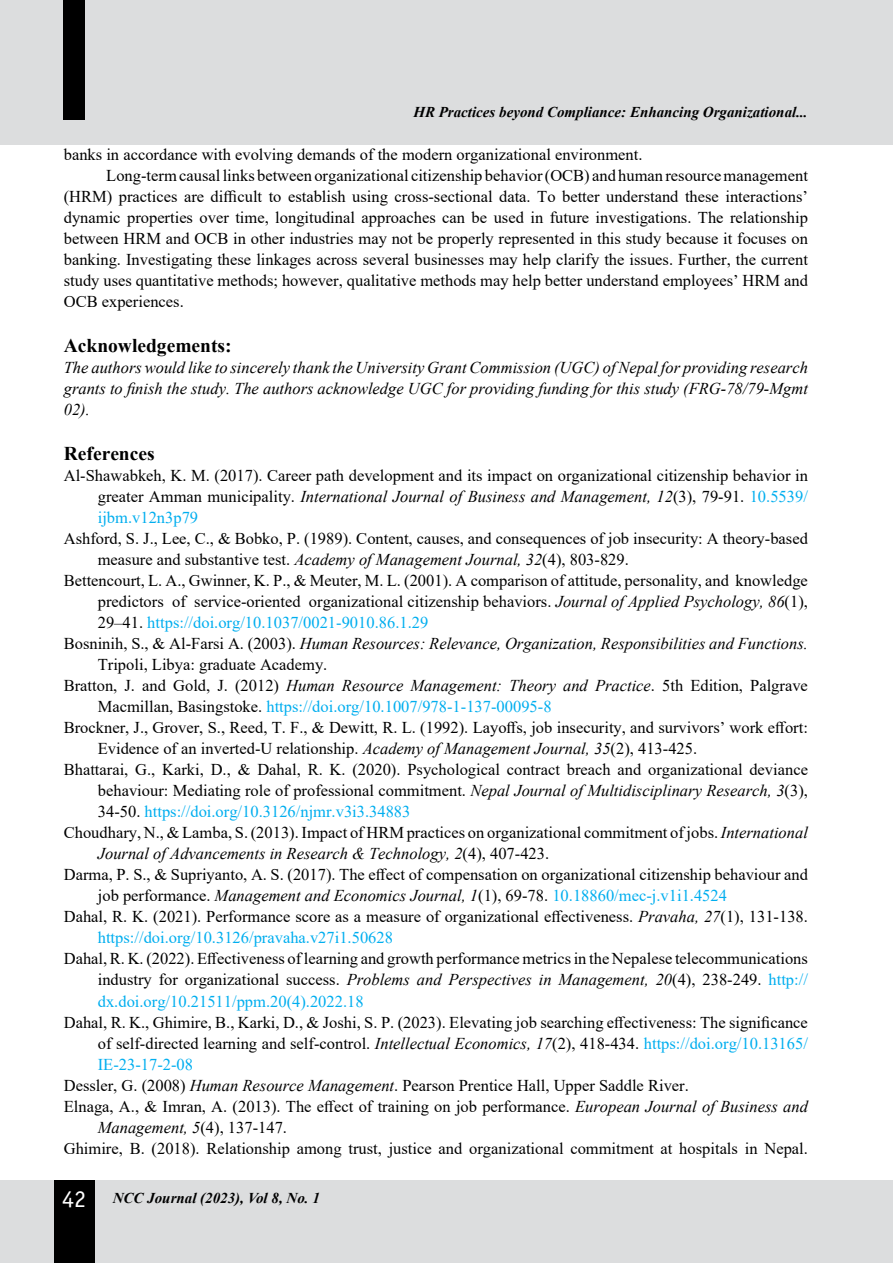
<style>
.page{position:relative;width:893px;height:1263px;background:#fff}
.page>*{position:absolute;margin:0;border:0;box-sizing:border-box;transform-origin:0 0}
.t1{font:700 19.5px "Times New Roman";color:#000}
.t2{font:16.5px/21px "Times New Roman";color:#000;text-align:justify}
.t3{font:italic 16.5px/21px "Times New Roman";color:#000;text-align:justify}
.t4{font:16.5px "Times New Roman";color:#00aeef}
.t5{font:italic 700 15px "Times New Roman";color:#000}
.s1{font-style:italic}
.s2{color:#00aeef}
.s3{color:#000}
.s4{font-style:normal}
.s5{font-style:normal;color:#00aeef}
.s6{font-family:"Officina Sans Std";font-weight:400;font-style:normal;font-size:24px;color:#fff}
</style>
<div class="page">
<div style="left:0;top:0;width:893px;height:145px;background:#dcddde"></div>
<div style="left:0;top:1180px;width:893px;height:83px;background:#dcddde"></div>
<div style="left:63px;top:0;width:22px;height:120px;background:#000"></div>
<div style="left:54px;top:1180px;width:40px;height:83px;background:#000"></div>
<p class="t5" style="left:413px;top:102px;width:396px">HR Practices beyond Compliance: Enhancing Organizational...</p>
<p class="t2" style="left:64px;top:144px;width:580px">banks in accordance with evolving demands of the modern organizational environment.</p>
<p class="t2" style="left:106px;top:165px;width:703px">Long-term causal links between organizational citizenship behavior (OCB) and human resource management</p>
<p class="t2" style="left:64px;top:186px;width:746px">(HRM) practices are difficult to establish using cross-sectional data. To better understand these interactions’</p>
<p class="t2" style="left:64px;top:207px;width:746px">dynamic properties over time, longitudinal approaches can be used in future investigations. The relationship</p>
<p class="t2" style="left:64px;top:228px;width:746px">between HRM and OCB in other industries may not be properly represented in this study because it focuses on</p>
<p class="t2" style="left:64px;top:249px;width:746px">banking. Investigating these linkages across several businesses may help clarify the issues. Further, the current</p>
<p class="t2" style="left:64px;top:270px;width:746px">study uses quantitative methods; however, qualitative methods may help better understand employees’ HRM and</p>
<p class="t2" style="left:64px;top:291px;width:122px">OCB experiences.</p>
<p class="t1" style="left:64px;top:332px;width:169px">Acknowledgements:</p>
<p class="t3" style="left:64px;top:357px;width:746px">The authors would like to sincerely thank the University Grant Commission (UGC) of Nepal for providing research grants to finish the study. The authors acknowledge UGC for providing funding for this study (FRG-78/79-Mgmt 02).</p>
<p class="t1" style="left:64px;top:440px;width:92px">References</p>
<p class="t2" style="left:98px;top:465px;width:712px;text-indent:-34px">Al-Shawabkeh, K. M. (2017). Career path development and its impact on organizational citizenship behavior in greater Amman municipality. <span class="s1">International Journal of Business and Management, 12</span>(3), 79-91. <span class="s2">10.5539/ ijbm.v12n3p79</span></p>
<p class="t2" style="left:64px;top:528px;width:746px">Ashford, S. J., Lee, C., &amp; Bobko, P. (1989). Content, causes, and consequences of job insecurity: A theory-based</p>
<p class="t2" style="left:98px;top:549px;width:533px">measure and substantive test. <span class="s1">Academy of Management Journal, 32</span>(4), 803-829.</p>
<p class="t2" style="left:64px;top:570px;width:746px">Bettencourt, L. A., Gwinner, K. P., &amp; Meuter, M. L. (2001). A comparison of attitude, personality, and knowledge</p>
<p class="t2" style="left:98px;top:591px;width:712px">predictors of service-oriented organizational citizenship behaviors. <span class="s1">Journal of Applied Psychology, 86</span>(1),</p>
<p class="t4" style="left:98px;top:611px;width:332px"><span class="s3">29–41.</span> https://doi.org/10.1037/0021-9010.86.1.29</p>
<p class="t3" style="left:64px;top:633px;width:746px"><span class="s4">Bosninih, S., &amp; Al-Farsi A. (2003).</span> Human Resources: Relevance, Organization, Responsibilities and Functions.</p>
<p class="t2" style="left:98px;top:654px;width:231px">Tripoli, Libya: graduate Academy.</p>
<p class="t2" style="left:64px;top:675px;width:746px">Bratton, J. and Gold, J. (2012) <span class="s1">Human Resource Management: Theory and Practice</span>. 5th Edition, Palgrave</p>
<p class="t4" style="left:98px;top:695px;width:455px"><span class="s3">Macmillan, Basingstoke.</span> https://doi.org/10.1007/978-1-137-00095-8</p>
<p class="t2" style="left:64px;top:717px;width:746px">Brockner, J., Grover, S., Reed, T. F., &amp; Dewitt, R. L. (1992). Layoffs, job insecurity, and survivors’ work effort:</p>
<p class="t2" style="left:98px;top:738px;width:601px">Evidence of an inverted-U relationship. <span class="s1">Academy of Management Journal, 35</span>(2), 413-425.</p>
<p class="t2" style="left:64px;top:759px;width:746px">Bhattarai, G., Karki, D., &amp; Dahal, R. K. (2020). Psychological contract breach and organizational deviance</p>
<p class="t2" style="left:98px;top:780px;width:712px">behaviour: Mediating role of professional commitment. <span class="s1">Nepal Journal of Multidisciplinary Research, 3</span>(3),</p>
<p class="t4" style="left:98px;top:800px;width:314px"><span class="s3">34-50.</span> https://doi.org/10.3126/njmr.v3i3.34883</p>
<p class="t2" style="left:64px;top:822px;width:746px">Choudhary, N., &amp; Lamba, S. (2013). Impact of HRM practices on organizational commitment of jobs. <span class="s1">International</span></p>
<p class="t3" style="left:98px;top:843px;width:453px">Journal of Advancements in Research &amp; Technology, 2<span class="s4">(4), 407-423.</span></p>
<p class="t2" style="left:64px;top:864px;width:746px">Darma, P. S., &amp; Supriyanto, A. S. (2017). The effect of compensation on organizational citizenship behaviour and</p>
<p class="t3" style="left:98px;top:885px;width:631px"><span class="s4">job performance.</span> Management and Economics Journal, 1<span class="s4">(1), 69-78.</span> <span class="s5">10.18860/mec-j.v1i1.4524</span></p>
<p class="t2" style="left:64px;top:906px;width:746px">Dahal, R. K. (2021). Performance score as a measure of organizational effectiveness. <span class="s1">Pravaha, 27</span>(1), 131-138.</p>
<p class="t4" style="left:98px;top:926px;width:297px">https://doi.org/10.3126/pravaha.v27i1.50628</p>
<p class="t2" style="left:98px;top:948px;width:712px;text-indent:-34px">Dahal, R. K. (2022). Effectiveness of learning and growth performance metrics in the Nepalese telecommunications industry for organizational success. <span class="s1">Problems and Perspectives in Management, 20</span>(4), 238-249. <span class="s2">http:// dx.doi.org/10.21511/ppm.20(4).2022.18</span></p>
<p class="t2" style="left:64px;top:1011px;width:746px">Dahal, R. K., Ghimire, B., Karki, D., &amp; Joshi, S. P. (2023). Elevating job searching effectiveness: The significance</p>
<p class="t2" style="left:98px;top:1032px;width:712px">of self-directed learning and self-control. <span class="s1">Intellectual Economics, 17</span>(2), 418-434. <span class="s2">https://doi.org/10.13165/</span></p>
<p class="t4" style="left:98px;top:1052px;width:97px">IE-23-17-2-08</p>
<p class="t2" style="left:64px;top:1074px;width:627px">Dessler, G. (2008) <span class="s1">Human Resource Management</span>. Pearson Prentice Hall, Upper Saddle River.</p>
<p class="t2" style="left:64px;top:1095px;width:746px">Elnaga, A., &amp; Imran, A. (2013). The effect of training on job performance. <span class="s1">European Journal of Business and</span></p>
<p class="t3" style="left:98px;top:1116px;width:191px">Management, 5<span class="s4">(4), 137-147.</span></p>
<p class="t2" style="left:64px;top:1137px;width:746px">Ghimire, B. (2018). Relationship among trust, justice and organizational commitment at hospitals in Nepal.</p>
<p class="t5" style="left:62px;top:1187px;width:259px"><span class="s6">42</span> NCC Journal (2023), Vol 8, No. 1</p>
</div>
